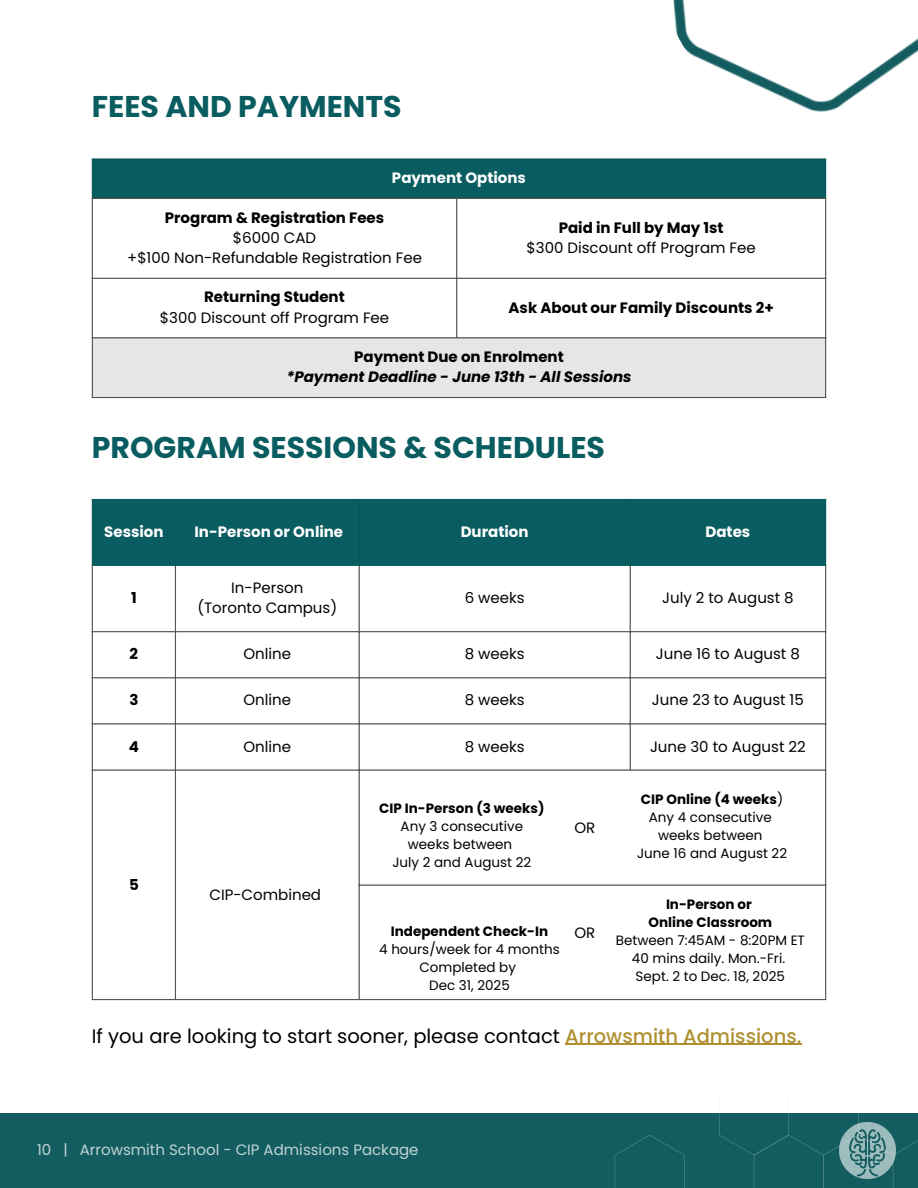
<style>
.page{position:relative;width:918px;height:1188px;background:#fff}
.page>*{position:absolute;margin:0;border:0;box-sizing:border-box;transform-origin:0 0}
.t1{font:700 30px "Poppins";color:#095c60}
.t2{font:19.5px "Poppins";color:#000}
.t3{font:15px "Poppins";color:#000}
.t4{font:700 15px "Poppins";color:#000}
.t5{font:700 15px "Poppins";color:#fff}
.t6{font:15px "Poppins";color:#fff}
.t7{font:italic 700 15px "Poppins";color:#000}
.t8{font:13.5px/18px "Poppins";color:#000;text-align:center}
.t9{font:700 13.5px "Poppins";color:#000}
.s1{font-weight:700}
.s2{font-weight:500;color:#af8f30}
</style>
<div class="page">
<div style="left:0;top:1113px;width:918px;height:75px;background:#135d60"></div>
<svg style="left:615px;top:1135px;width:70px;height:53px"></svg>
<svg style="left:719px;top:1113px;width:199px;height:75px"></svg>
<img style="left:839px;top:1123px;width:56px;height:55px">
<img style="left:673px;top:0;width:245px;height:159px">
<div style="left:92px;top:159px;width:734px;height:40px;background:#095c60"></div>
<div style="left:92px;top:338px;width:734px;height:60px;background:#e6e6e6"></div>
<hr style="left:92px;top:158px;width:734px;height:2px;background:#095c60">
<hr style="left:92px;top:199px;width:1px;height:198px;background:#545454">
<hr style="left:456px;top:199px;width:1px;height:138px;background:#545454">
<hr style="left:825px;top:199px;width:1px;height:198px;background:#545454">
<hr style="left:92px;top:198px;width:734px;height:1px;background:#545454">
<hr style="left:92px;top:278px;width:734px;height:1px;background:#545454">
<hr style="left:92px;top:337px;width:734px;height:1px;background:#545454">
<hr style="left:92px;top:397px;width:734px;height:1px;background:#545454">
<div style="left:93px;top:500px;width:732px;height:65px;background:#095c60"></div>
<hr style="left:92px;top:500px;width:1px;height:65px;background:#095c60">
<hr style="left:175px;top:500px;width:1px;height:65px;background:#095c60">
<hr style="left:359px;top:500px;width:1px;height:65px;background:#095c60">
<hr style="left:630px;top:500px;width:1px;height:65px;background:#095c60">
<hr style="left:825px;top:500px;width:1px;height:65px;background:#095c60">
<hr style="left:92px;top:499px;width:734px;height:1px;background:#095c60">
<hr style="left:92px;top:565px;width:734px;height:1px;background:#095c60">
<hr style="left:92px;top:566px;width:1px;height:433px;background:#545454">
<hr style="left:175px;top:566px;width:1px;height:433px;background:#545454">
<hr style="left:359px;top:566px;width:1px;height:433px;background:#545454">
<hr style="left:630px;top:566px;width:1px;height:204px;background:#545454">
<hr style="left:825px;top:566px;width:1px;height:433px;background:#545454">
<hr style="left:92px;top:631px;width:734px;height:1px;background:#545454">
<hr style="left:92px;top:677px;width:734px;height:1px;background:#545454">
<hr style="left:92px;top:723px;width:734px;height:2px;background:#545454">
<hr style="left:92px;top:770px;width:734px;height:1px;background:#545454">
<hr style="left:359px;top:885px;width:467px;height:1px;background:#545454">
<hr style="left:92px;top:999px;width:734px;height:1px;background:#545454">
<hr style="left:565px;top:1044px;width:236px;height:1px;background:#af8f30">
<h1 class="t1" style="left:92px;top:86px;width:311px">FEES AND PAYMENTS</h1>
<p class="t5" style="left:392px;top:167px;width:136px">Payment Options</p>
<p class="t4" style="left:165px;top:207px;width:221px">Program &amp; Registration Fees</p>
<p class="t3" style="left:233px;top:227px;width:85px">$6000 CAD</p>
<p class="t3" style="left:127px;top:247px;width:296px">+$100 Non-Refundable Registration Fee</p>
<p class="t4" style="left:559px;top:217px;width:166px">Paid in Full by May 1st</p>
<p class="t3" style="left:527px;top:237px;width:231px">$300 Discount off Program Fee</p>
<p class="t4" style="left:204px;top:287px;width:142px">Returning Student</p>
<p class="t3" style="left:160px;top:307px;width:231px">$300 Discount off Program Fee</p>
<p class="t4" style="left:509px;top:297px;width:267px">Ask About our Family Discounts 2+</p>
<p class="t4" style="left:354px;top:346px;width:211px">Payment Due on Enrolment</p>
<p class="t7" style="left:286px;top:367px;width:347px">*Payment Deadline - June 13th - All Sessions</p>
<p class="t1" style="left:92px;top:427px;width:515px">PROGRAM SESSIONS &amp; SCHEDULES</p>
<p class="t5" style="left:104px;top:521px;width:61px">Session</p>
<h1 class="t5" style="left:195px;top:521px;width:150px">In-Person or Online</h1>
<p class="t5" style="left:461px;top:521px;width:69px">Duration</p>
<p class="t5" style="left:706px;top:521px;width:46px">Dates</p>
<p class="t4" style="left:131px;top:587px;width:7px">1</p>
<p class="t3" style="left:231px;top:577px;width:74px">In-Person</p>
<p class="t3" style="left:197px;top:597px;width:141px">(Toronto Campus)</p>
<p class="t3" style="left:465px;top:587px;width:61px">6 weeks</p>
<p class="t3" style="left:662px;top:587px;width:133px">July 2 to August 8</p>
<p class="t4" style="left:130px;top:644px;width:10px">2</p>
<p class="t3" style="left:243px;top:644px;width:49px">Online</p>
<p class="t3" style="left:465px;top:644px;width:61px">8 weeks</p>
<p class="t3" style="left:656px;top:644px;width:146px">June 16 to August 8</p>
<p class="t4" style="left:129px;top:690px;width:11px">3</p>
<p class="t3" style="left:243px;top:690px;width:49px">Online</p>
<p class="t3" style="left:465px;top:690px;width:61px">8 weeks</p>
<p class="t3" style="left:652px;top:690px;width:153px">June 23 to August 15</p>
<p class="t4" style="left:129px;top:736px;width:12px">4</p>
<p class="t3" style="left:243px;top:736px;width:49px">Online</p>
<p class="t3" style="left:465px;top:736px;width:61px">8 weeks</p>
<p class="t3" style="left:650px;top:736px;width:157px">June 30 to August 22</p>
<p class="t4" style="left:129px;top:874px;width:11px">5</p>
<p class="t3" style="left:209px;top:884px;width:113px">CIP-Combined</p>
<h4 class="t8" style="left:379px;top:800px;width:167px"><span class="s1">CIP In-Person (3 weeks)<br></span>Any 3 consecutive weeks between<br>July 2 and August 22</h4>
<h3 class="t8" style="left:641px;top:791px;width:144px"><span class="s1">CIP Online (4 weeks</span>)<br>Any 4 consecutive weeks between</h3>
<h4 class="t3" style="left:574px;top:817px;width:22px">OR</h4>
<h4 class="t8" style="left:637px;top:845px;width:151px">June 16 and August 22</h4>
<p class="t8" style="left:379px;top:922px;width:182px"><span class="s1">Independent Check-In<br></span>4 hours/week for 4 months<br>Completed by<br>Dec 31, 2025</p>
<h2 class="t3" style="left:574px;top:922px;width:22px">OR</h2>
<h3 class="t9" style="left:666px;top:895px;width:87px">In-Person or</h3>
<p class="t9" style="left:649px;top:913px;width:125px">Online Classroom</p>
<p class="t8" style="left:616px;top:931px;width:191px">Between 7:45AM - 8:20PM ET</p>
<p class="t8" style="left:632px;top:949px;width:155px">40 mins daily. Mon.-Fri.</p>
<p class="t8" style="left:636px;top:967px;width:151px">Sept. 2 to Dec. 18, 2025</p>
<p class="t2" style="left:92px;top:1022px;width:711px">If you are looking to start sooner, please contact <span class="s2">Arrowsmith Admissions.</span></p>
<p class="t6" style="left:37px;top:1139px;width:383px">10 | Arrowsmith School - CIP Admissions Package</p>
</div>
